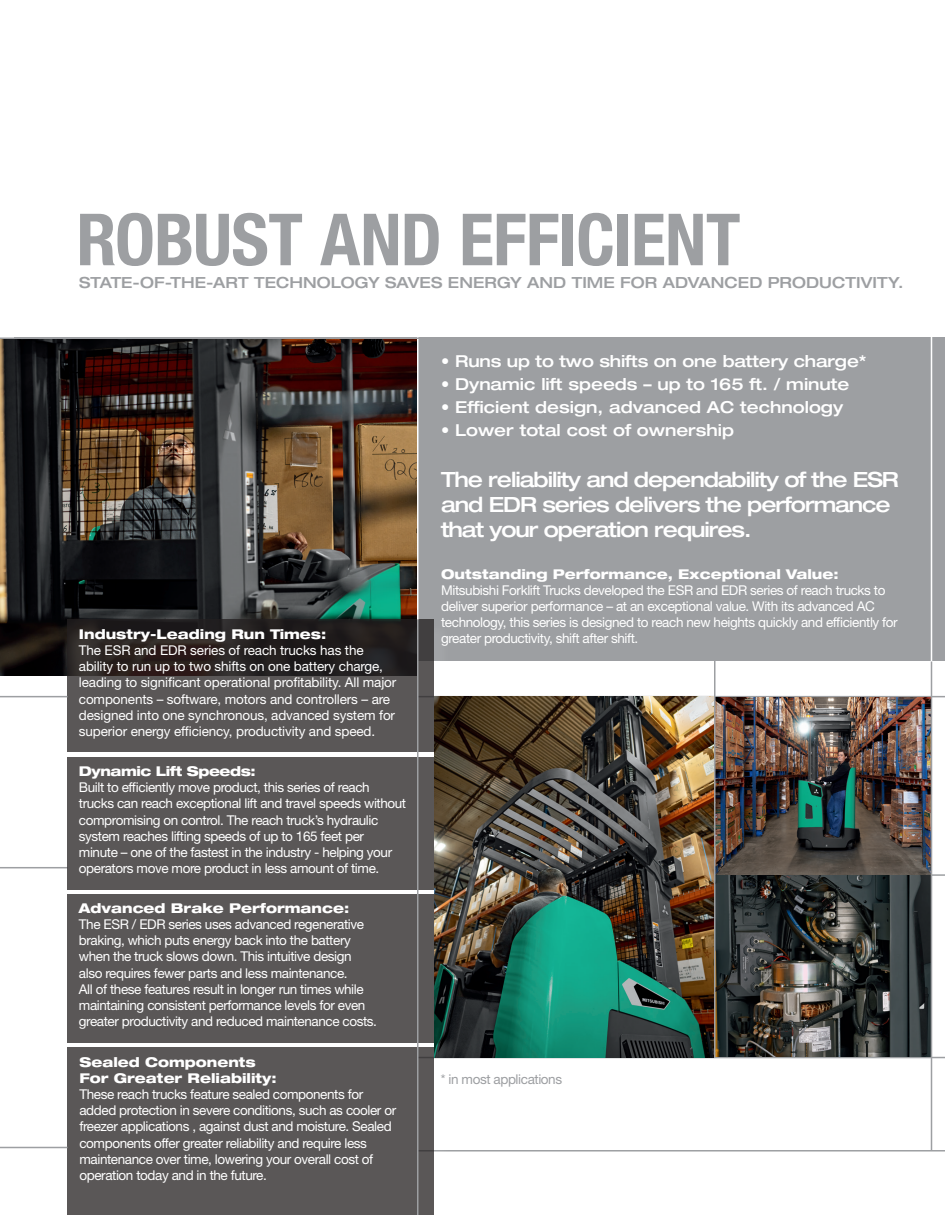
<style>
.page{position:relative;width:945px;height:1215px;background:#fff}
.page>*{position:absolute;margin:0;border:0;box-sizing:border-box;transform-origin:0 0}
.t1{font:700 condensed 72px "Helvetica Neue";letter-spacing:-.01em;color:#9d9fa2}
.t2{font:500 expanded 21px/25.2px "Helvetica Neue LT Std";letter-spacing:-.05em;color:#fff}
.t3{font:500 expanded 16.5px "Helvetica Neue LT Std";color:#fff}
.t4{font:500 expanded 15.3px "Helvetica Neue LT Std";letter-spacing:.005em;color:#9d9fa2}
.t5{font:13.5px/16.2px "Helvetica Neue LT Std";letter-spacing:-.03em;color:#fff}
.t6{font:13.5px/16.2px "Helvetica Neue LT Std";letter-spacing:-.01em;color:#fff}
.t7{font:800 expanded 13.5px/16.2px "Helvetica Neue LT Std";color:#fff}
.t8{font:13.5px "Helvetica Neue LT Std";letter-spacing:-.03em;color:#9d9fa2}
.t9{font:800 expanded 13.5px "Helvetica Neue LT Std";letter-spacing:-.03em;color:#fff}
</style>
<div class="page">
<div style="left:14px;top:338px;width:931px;height:324px;background:#9d9fa2"></div>
<hr style="left:520px;top:874px;width:425px;height:2px;background:#9d9fa2">
<hr style="left:418px;top:696px;width:527px;height:1px;background:#9d9fa2">
<hr style="left:417px;top:1150px;width:528px;height:2px;background:#9d9fa2">
<hr style="left:418px;top:1057px;width:527px;height:1px;background:#9d9fa2">
<img style="left:0;top:339px;width:417px;height:337px">
<div style="left:69px;top:621px;width:383px;height:149px;background:#fff;opacity:.1"></div>
<svg style="left:68px;top:620px;width:366px;height:132px;background:#444040"></svg>
<hr style="left:417px;top:332px;width:1px;height:288px;background:#fff">
<hr style="left:0;top:696px;width:68px;height:1px;background:#9d9fa2">
<hr style="left:0;top:867px;width:68px;height:1px;background:#9d9fa2">
<div style="left:69px;top:758px;width:383px;height:149px;background:#fff;opacity:.1"></div>
<div style="left:68px;top:757px;width:366px;height:132px;background:#5a5757"></div>
<div style="left:68px;top:894px;width:366px;height:149px;background:#5a5757"></div>
<div style="left:69px;top:1049px;width:383px;height:166px;background:#fff"></div>
<div style="left:68px;top:1047px;width:366px;height:168px;background:#5a5757"></div>
<hr style="left:931px;top:278px;width:1px;height:384px;background:#fff">
<hr style="left:0;top:1147px;width:68px;height:1px;background:#9d9fa2">
<hr style="left:417px;top:620px;width:1px;height:595px;background:#9d9fa2">
<img style="left:434px;top:697px;width:280px;height:360px">
<img style="left:716px;top:876px;width:215px;height:181px">
<img style="left:716px;top:697px;width:215px;height:177px">
<hr style="left:714px;top:659px;width:2px;height:398px;background:#9d9fa2">
<hr style="left:931px;top:662px;width:1px;height:489px;background:#9d9fa2">
<hr style="left:0;top:338px;width:432px;height:1px;background:#9d9fa2">
<h1 class="t1" style="left:76px;top:180px;width:666px">ROBUST AND EFFICIENT</h1>
<p class="t4" style="left:79px;top:273px;width:826px">STATE-OF-THE-ART TECHNOLOGY SAVES ENERGY AND TIME FOR ADVANCED PRODUCTIVITY.</p>
<p class="t7" style="left:79px;top:625px;width:249px">Industry-Leading Run Times:</p>
<p class="t6" style="left:79px;top:642px;width:319px">The ESR and EDR series of reach trucks has the ability to run up to two shifts on one battery charge, leading to significant operational profitability. All major components – software, motors and controllers – are designed into one synchronous, advanced system for superior energy efficiency, productivity and speed.</p>
<p class="t9" style="left:79px;top:762px;width:178px">Dynamic Lift Speeds:</p>
<p class="t5" style="left:79px;top:779px;width:329px">Built to efficiently move product, this series of reach trucks can reach exceptional lift and travel speeds without compromising on control. The reach truck’s hydraulic system reaches lifting speeds of up to 165 feet per minute – one of the fastest in the industry - helping your operators move more product in less amount of time.</p>
<p class="t7" style="left:79px;top:899px;width:272px">Advanced Brake Performance:</p>
<p class="t5" style="left:79px;top:916px;width:300px">The ESR / EDR series uses advanced regenerative braking, which puts energy back into the battery when the truck slows down. This intuitive design also requires fewer parts and less maintenance.<br>All of these features result in longer run times while maintaining consistent performance levels for even greater productivity and reduced maintenance costs.</p>
<p class="t7" style="left:79px;top:1053px;width:199px">Sealed Components<br>For Greater Reliability:</p>
<p class="t5" style="left:79px;top:1086px;width:318px">These reach trucks feature sealed components for added protection in severe conditions, such as cooler or freezer applications , against dust and moisture. Sealed components offer greater reliability and require less maintenance over time, lowering your overall cost of operation today and in the future.</p>
<p class="t3" style="left:441px;top:351px;width:427px">• Runs up to two shifts on one battery charge*</p>
<p class="t3" style="left:441px;top:374px;width:410px">• Dynamic lift speeds – up to 165 ft. / minute</p>
<p class="t3" style="left:441px;top:397px;width:404px">• Efficient design, advanced AC technology</p>
<p class="t3" style="left:441px;top:420px;width:294px">• Lower total cost of ownership</p>
<h2 class="t2" style="left:441px;top:466px;width:459px">The reliability and dependability of the ESR and EDR series delivers the performance that your operation requires.</h2>
<p class="t7" style="left:441px;top:565px;width:399px">Outstanding Performance, Exceptional Value:</p>
<p class="t5" style="left:441px;top:582px;width:458px">Mitsubishi Forklift Trucks developed the ESR and EDR series of reach trucks to deliver superior performance – at an exceptional value. With its advanced AC technology, this series is designed to reach new heights quickly and efficiently for greater productivity, shift after shift.</p>
<p class="t8" style="left:441px;top:1071px;width:123px">* in most applications</p>
</div>
